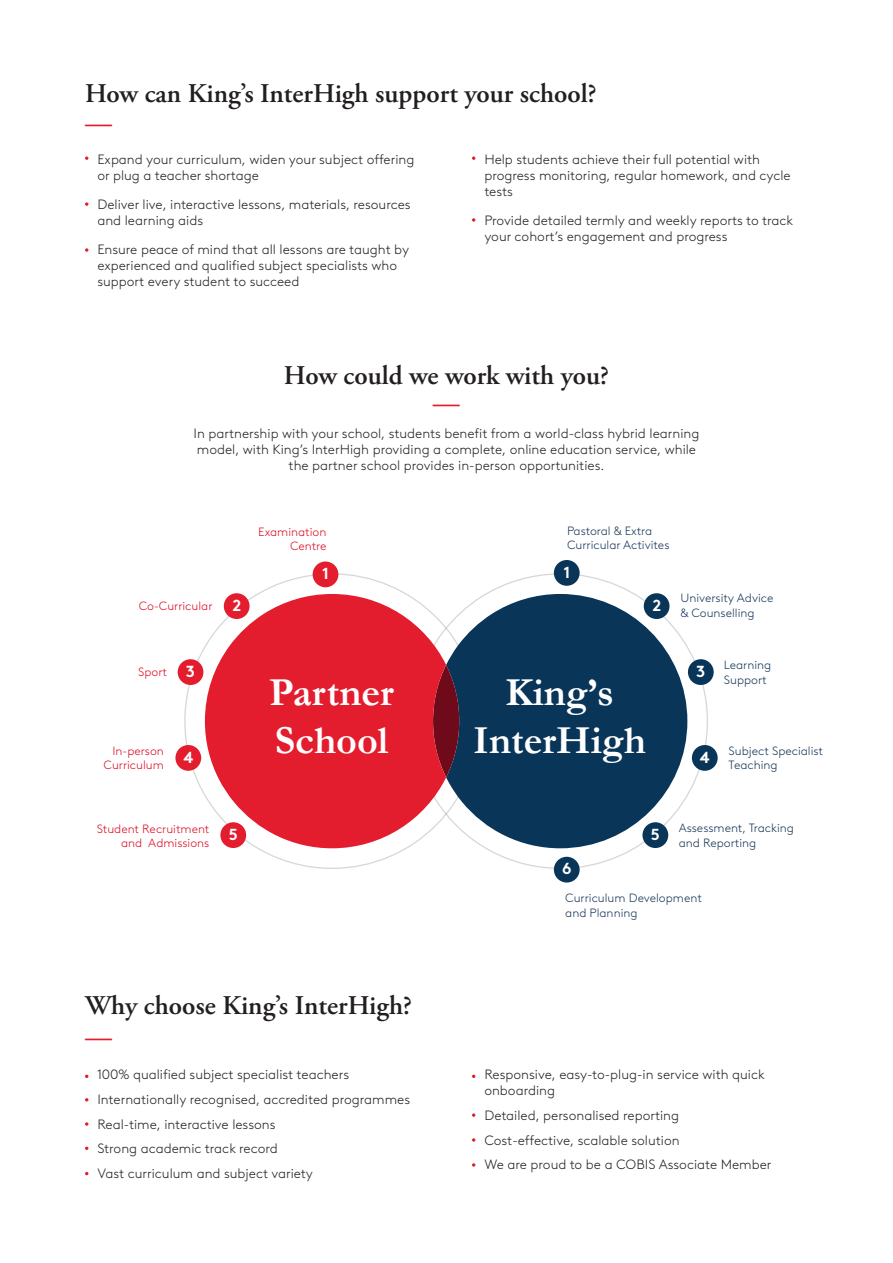
<style>
.page{position:relative;width:893px;height:1263px;background:#fff}
.page>*{position:absolute;margin:0;border:0;box-sizing:border-box;transform-origin:0 0}
.t1{font:700 40.05px/48px "Garamond";color:#fff;text-align:center}
.t2{font:600 27px "Adobe Garamond Pro";color:#231f20}
.t3{font:600 27px "Adobe Garamond Pro";color:#e31d2c}
.t4{font:700 16.05px "Brown";color:#fff}
.t5{font:300 13.5px/16.2px "Brown LL";color:#231f20}
.t6{font:300 12px/14.4px "Brown LL";color:#143456}
.t7{font:300 12px/14.4px "Brown LL";color:#dc0a21;text-align:right}
</style>
<div class="page">
<svg style="left:485px;top:573px;width:223px;height:296px"></svg>
<svg style="left:184px;top:573px;width:224px;height:296px"></svg>
<svg style="left:446px;top:594px;width:241px;height:254px;fill:#093558"></svg>
<svg style="left:433px;top:665px;width:26px;height:112px"></svg>
<svg style="left:205px;top:594px;width:241px;height:254px;fill:#e41d2e"></svg>
<div style="left:554px;top:560px;width:26px;height:26px;background:#093558;border-radius:50%"></div>
<div style="left:644px;top:593px;width:25px;height:26px;background:#093558;border-radius:50%"></div>
<div style="left:688px;top:659px;width:26px;height:26px;background:#093558;border-radius:50%"></div>
<div style="left:692px;top:745px;width:25px;height:26px;background:#093558;border-radius:50%"></div>
<div style="left:642px;top:822px;width:26px;height:26px;background:#093558;border-radius:50%"></div>
<div style="left:554px;top:857px;width:26px;height:25px;background:#093558;border-radius:50%"></div>
<div style="left:313px;top:561px;width:25px;height:26px;background:#e41d2e;border-radius:50%"></div>
<div style="left:224px;top:593px;width:26px;height:26px;background:#e41d2e;border-radius:50%"></div>
<div style="left:178px;top:659px;width:25px;height:26px;background:#e41d2e;border-radius:50%"></div>
<div style="left:175px;top:745px;width:26px;height:26px;background:#e41d2e;border-radius:50%"></div>
<div style="left:220px;top:822px;width:26px;height:26px;background:#e41d2e;border-radius:50%"></div>
<svg style="left:85px;top:156px;width:3px;height:4px"></svg>
<svg style="left:472px;top:156px;width:3px;height:4px"></svg>
<svg style="left:85px;top:202px;width:3px;height:4px"></svg>
<svg style="left:472px;top:218px;width:3px;height:4px"></svg>
<svg style="left:85px;top:248px;width:3px;height:4px"></svg>
<svg style="left:472px;top:1113px;width:3px;height:4px"></svg>
<svg style="left:85px;top:1122px;width:3px;height:4px"></svg>
<svg style="left:472px;top:1138px;width:3px;height:4px"></svg>
<svg style="left:472px;top:1163px;width:3px;height:4px"></svg>
<h2 class="t2" style="left:85px;top:78px;width:513px">How can King’s InterHigh support your school?</h2>
<h2 class="t3" style="left:85px;top:107px;width:28px">—</h2>
<p class="t5" style="left:97px;top:150px;width:319px">Expand your curriculum, widen your subject offering or plug a teacher shortage</p>
<p class="t5" style="left:97px;top:195px;width:315px">Deliver live, interactive lessons, materials, resources and learning aids</p>
<p class="t5" style="left:97px;top:240px;width:313px">Ensure peace of mind that all lessons are taught by experienced and qualified subject specialists who support every student to succeed</p>
<p class="t5" style="left:484px;top:150px;width:308px">Help students achieve their full potential with progress monitoring, regular homework, and cycle tests</p>
<p class="t5" style="left:484px;top:211px;width:310px">Provide detailed termly and weekly reports to track your cohort’s engagement and progress</p>
<h2 class="t2" style="left:284px;top:360px;width:327px">How could we work with you?</h2>
<h2 class="t3" style="left:433px;top:386px;width:28px">—</h2>
<p class="t5" style="left:194px;top:424px;width:507px;text-align:center">In partnership with your school, students benefit from a world-class hybrid learning model, with King’s InterHigh providing a complete, online education service, while the partner school provides in-person opportunities.</p>
<p class="t7" style="left:258px;top:524px;width:70px">Examination<br>Centre</p>
<p class="t6" style="left:567px;top:522px;width:104px">Pastoral &amp; Extra<br>Curricular Activites</p>
<p class="t4" style="left:322px;top:564px;width:8px">1</p>
<p class="t4" style="left:563px;top:562px;width:8px">1</p>
<p class="t7" style="left:139px;top:598px;width:75px">Co-Curricular</p>
<p class="t4" style="left:232px;top:595px;width:10px">2</p>
<p class="t4" style="left:652px;top:595px;width:10px">2</p>
<p class="t6" style="left:681px;top:590px;width:94px">University Advice &amp; Counselling</p>
<p class="t7" style="left:138px;top:664px;width:30px">Sport</p>
<p class="t4" style="left:186px;top:661px;width:11px">3</p>
<p class="t7" style="left:104px;top:743px;width:62px">In-person<br>Curriculum</p>
<p class="t4" style="left:183px;top:747px;width:11px">4</p>
<h1 class="t1" style="left:269px;top:668px;width:126px;text-align:left">Partner<br>School</h1>
<h1 class="t1" style="left:473px;top:668px;width:174px">King’s<br>InterHigh</h1>
<p class="t4" style="left:696px;top:661px;width:11px">3</p>
<p class="t6" style="left:724px;top:657px;width:49px">Learning<br>Support</p>
<p class="t4" style="left:700px;top:747px;width:11px">4</p>
<p class="t6" style="left:729px;top:743px;width:96px">Subject Specialist<br>Teaching</p>
<p class="t7" style="left:97px;top:821px;width:114px">Student Recruitment and Admissions</p>
<p class="t4" style="left:229px;top:824px;width:11px">5</p>
<p class="t4" style="left:651px;top:824px;width:11px">5</p>
<p class="t6" style="left:679px;top:820px;width:117px">Assessment, Tracking and Reporting</p>
<p class="t4" style="left:562px;top:859px;width:11px">6</p>
<p class="t6" style="left:565px;top:890px;width:138px">Curriculum Development and Planning</p>
<h2 class="t2" style="left:85px;top:990px;width:328px">Why choose King’s InterHigh?</h2>
<h2 class="t3" style="left:85px;top:1021px;width:28px">—</h2>
<p class="t5" style="left:97px;top:1061px;width:314px;line-height:24.8px">100% qualified subject specialist teachers Internationally recognised, accredited programmes Real-time, interactive lessons<br>Strong academic track record<br>Vast curriculum and subject variety</p>
<p class="t5" style="left:484px;top:1065px;width:282px">Responsive, easy-to-plug-in service with quick onboarding</p>
<p class="t5" style="left:484px;top:1102px;width:289px;line-height:24.8px">Detailed, personalised reporting<br>Cost-effective, scalable solution<br>We are proud to be a COBIS Associate Member</p>
</div>
